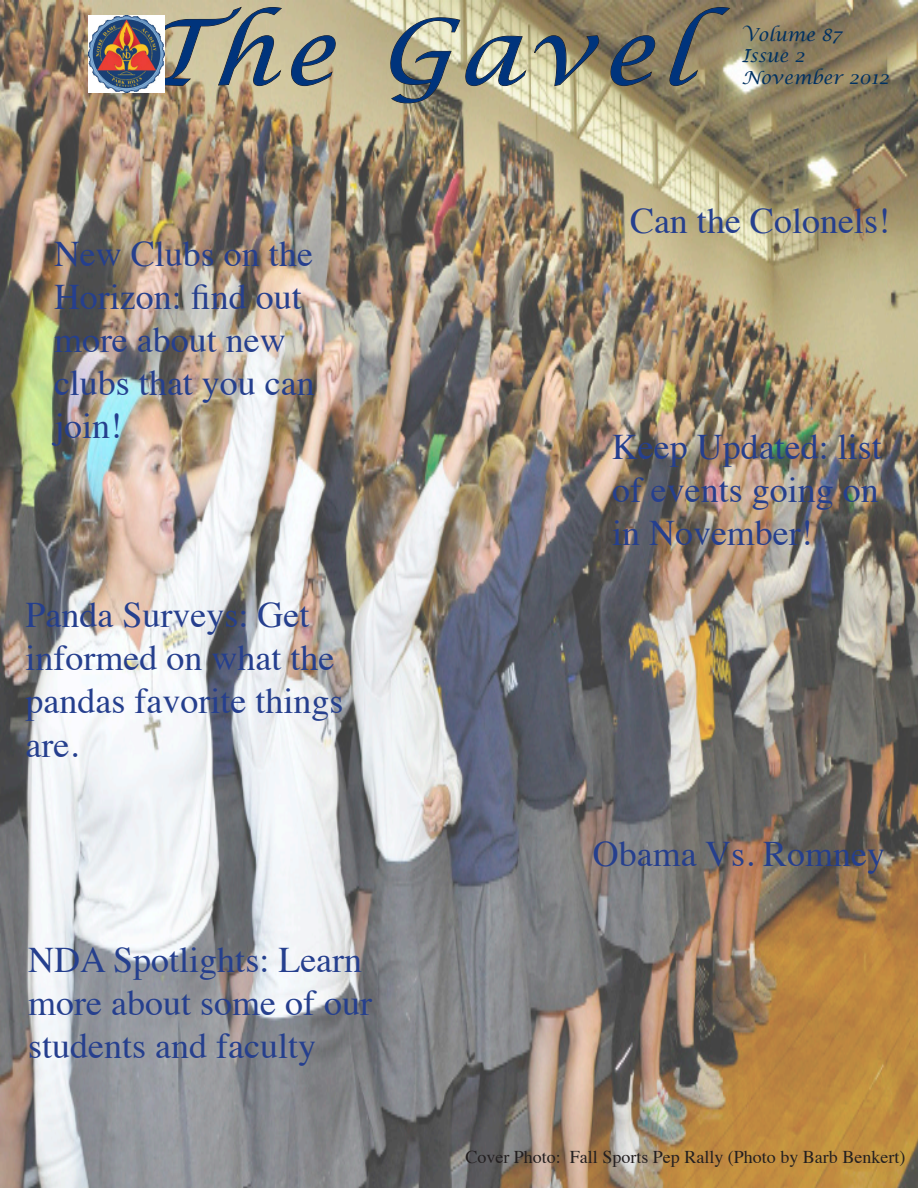
<style>
.page{position:relative;width:918px;height:1188px;background:#fff}
.page>*{position:absolute;margin:0;border:0;box-sizing:border-box;transform-origin:0 0}
.t1{font:italic 90px "Lucida Calligraphy";letter-spacing:.075em;color:#00347c;scale:1.05 1}
.t2{font:36px/43.2px "Times";color:#253f8e}
.t3{font:18px "Times";color:#231f20}
.t4{font:italic 18px/21.6px "Lucida Calligraphy";color:#003161}
</style>
<div class="page">
<img style="left:0;top:0;width:918px;height:1188px">
<svg style="left:149px;top:7px;width:133px;height:79px;background:#bdb290"></svg>
<svg style="left:290px;top:35px;width:46px;height:51px;background:#b6ab8a"></svg>
<svg style="left:389px;top:17px;width:137px;height:87px;background:#bab492"></svg>
<svg style="left:534px;top:35px;width:66px;height:51px;background:#afa680"></svg>
<svg style="left:610px;top:35px;width:46px;height:51px;background:#7b6f55"></svg>
<svg style="left:669px;top:7px;width:61px;height:79px;background:#908262"></svg>
<img style="left:88px;top:15px;width:77px;height:78px">
<h1 class="t1" style="left:136px;top:-2px;width:529px">The Gavel</h1>
<p class="t4" style="left:742px;top:24px;width:149px">Volume 87<br>Issue 2<br>November 2012</p>
<p class="t2" style="left:54px;top:229px;width:262px">New Clubs on the<br>Horizon: find out more about new clubs that you can join!</p>
<p class="t2" style="left:25px;top:590px;width:319px">Panda Surveys: Get informed on what the pandas favorite things are.</p>
<p class="t2" style="left:28px;top:935px;width:345px">NDA Spotlights: Learn more about some of our students and faculty</p>
<p class="t2" style="left:630px;top:196px;width:261px">Can the Colonels!</p>
<p class="t2" style="left:612px;top:422px;width:271px;text-align:justify">Keep Updated: list of events going on in November!</p>
<p class="t2" style="left:593px;top:829px;width:294px">Obama Vs. Romney</p>
<p class="t3" style="left:465px;top:1140px;width:442px">Cover Photo: Fall Sports Pep Rally (Photo by Barb Benkert)</p>
</div>
